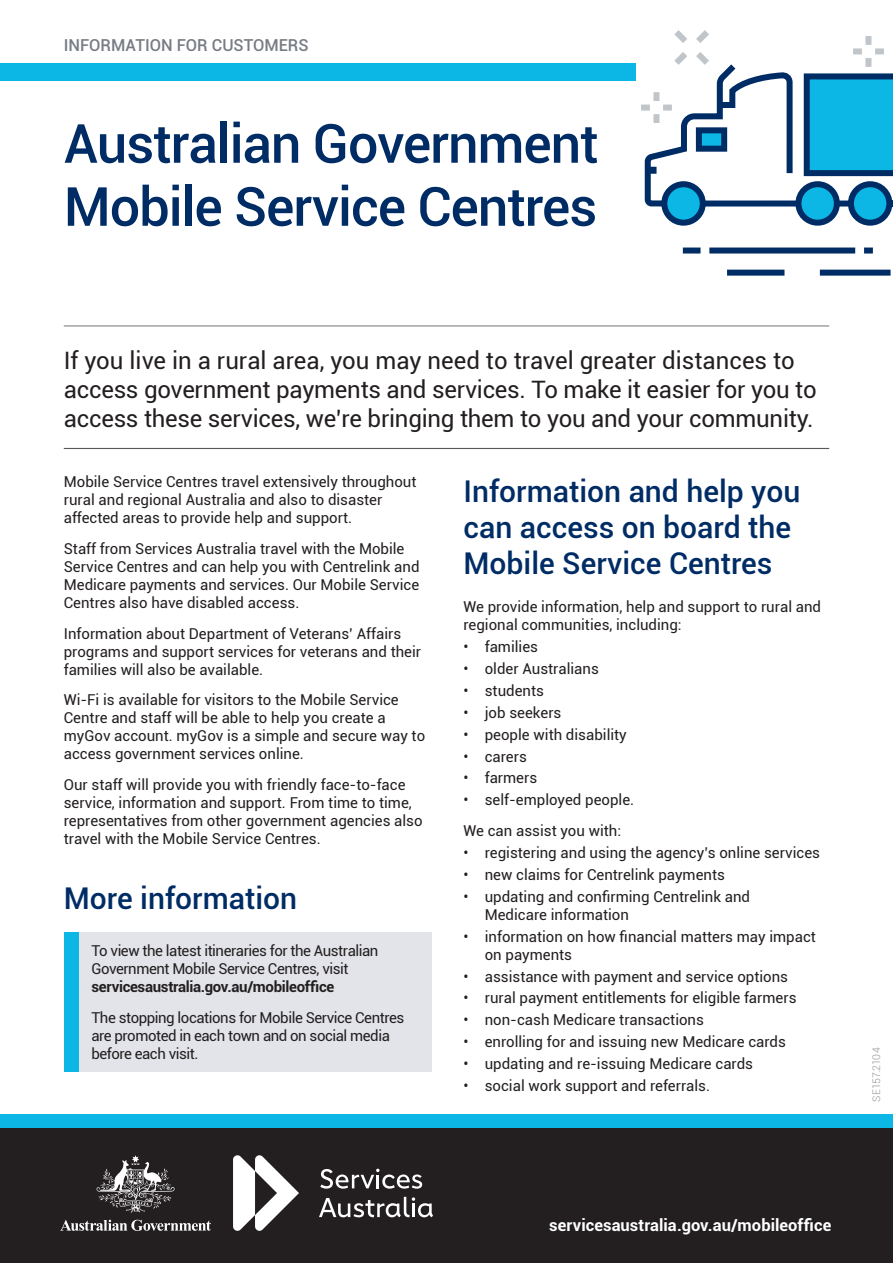
<style>
.page{position:relative;width:893px;height:1263px;background:#fff}
.page>*{position:absolute;margin:0;border:0;box-sizing:border-box;transform-origin:0 0}
.t1{font:500 54px/63px "Roboto";letter-spacing:-.02em;color:#002c65}
.t2{font:500 30px/36px "Roboto";color:#002c65}
.t3{font:24px/28.8px "Roboto";letter-spacing:-.01em;color:#231f20}
.t4{font:700 16.5px "Roboto";letter-spacing:.005em;color:#fff}
.t5{font:500 16.5px "Roboto";color:#777b83}
.t6{font:15px/18px "Roboto";color:#231f20}
.t7{font:15px/18px "Roboto";letter-spacing:-.03em;color:#231f20}
.t8{font:700 15px "Roboto";letter-spacing:-.025em;color:#231f20}
.t9{font:300 10.5px "Roboto";letter-spacing:.01em;color:#939598}
</style>
<div class="page">
<div style="left:0;top:64px;width:636px;height:17px;background:#0cb6e5"></div>
<div style="left:0;top:1123px;width:893px;height:140px;background:#231f20"></div>
<div style="left:0;top:1114px;width:893px;height:13px;background:#0cb6e5"></div>
<svg style="left:233px;top:1155px;width:66px;height:76px"></svg>
<svg style="left:320px;top:1169px;width:102px;height:19px"></svg>
<svg style="left:319px;top:1197px;width:114px;height:20px"></svg>
<svg style="left:60px;top:1220px;width:151px;height:11px"></svg>
<svg style="left:96px;top:1155px;width:79px;height:57px"></svg>
<div style="left:709px;top:247px;width:146px;height:6px;background:#002c65"></div>
<div style="left:683px;top:247px;width:17px;height:6px;background:#002c65"></div>
<div style="left:864px;top:247px;width:9px;height:6px;background:#002c65"></div>
<div style="left:727px;top:270px;width:57px;height:6px;background:#002c65"></div>
<div style="left:820px;top:270px;width:71px;height:6px;background:#002c65"></div>
<svg style="left:664px;top:184px;width:39px;height:39px"></svg>
<div style="left:661px;top:181px;width:45px;height:45px;border:6px solid #002c65;border-radius:50%"></div>
<svg style="left:798px;top:184px;width:39px;height:39px"></svg>
<div style="left:795px;top:181px;width:45px;height:45px;border:6px solid #002c65;border-radius:50%"></div>
<svg style="left:851px;top:184px;width:38px;height:39px"></svg>
<div style="left:848px;top:181px;width:44px;height:45px;border:6px solid #002c65;border-radius:50%"></div>
<svg style="left:635px;top:30px;width:258px;height:179px"></svg>
<hr style="left:64px;top:325px;width:765px;height:1px;background:#808285">
<hr style="left:64px;top:448px;width:765px;height:1px;background:#57585a">
<div style="left:64px;top:932px;width:15px;height:139px;background:#0cb6e5"></div>
<div style="left:79px;top:932px;width:353px;height:139px;background:#e2e4e9"></div>
<p class="t5" style="left:64px;top:33px;width:246px">INFORMATION FOR CUSTOMERS</p>
<h1 class="t1" style="left:64px;top:110px;width:536px">Australian Government<br>Mobile Service Centres</h1>
<h3 class="t3" style="left:64px;top:345px;width:754px">If you live in a rural area, you may need to travel greater distances to access government payments and services. To make it easier for you to access these services, we’re bringing them to you and your community.</h3>
<p class="t6" style="left:64px;top:472px;width:354px">Mobile Service Centres travel extensively throughout rural and regional Australia and also to disaster affected areas to provide help and support.</p>
<p class="t6" style="left:64px;top:539px;width:357px">Staff from Services Australia travel with the Mobile Service Centres and can help you with Centrelink and Medicare payments and services. Our Mobile Service Centres also have disabled access.</p>
<p class="t6" style="left:64px;top:624px;width:359px">Information about Department of Veterans’ Affairs programs and support services for veterans and their families will also be available.</p>
<p class="t6" style="left:64px;top:690px;width:363px">Wi-Fi is available for visitors to the Mobile Service Centre and staff will be able to help you create a myGov account. myGov is a simple and secure way to access government services online.</p>
<p class="t6" style="left:64px;top:775px;width:360px">Our staff will provide you with friendly face-to-face service, information and support. From time to time, representatives from other government agencies also travel with the Mobile Service Centres.</p>
<h2 class="t2" style="left:64px;top:879px;width:235px">More information</h2>
<p class="t7" style="left:91px;top:941px;width:289px">To view the latest itineraries for the Australian<br>Government Mobile Service Centres, visit</p>
<p class="t8" style="left:91px;top:976px;width:244px">servicesaustralia.gov.au/mobileoffice</p>
<p class="t7" style="left:91px;top:1007px;width:314px">The stopping locations for Mobile Service Centres are promoted in each town and on social media before each visit.</p>
<h2 class="t2" style="left:463px;top:472px;width:338px">Information and help you can access on board the<br>Mobile Service Centres</h2>
<p class="t6" style="left:463px;top:597px;width:359px">We provide information, help and support to rural and regional communities, including:</p>
<p class="t6" style="left:463px;top:637px;width:76px">• families</p>
<p class="t6" style="left:463px;top:659px;width:137px">• older Australians</p>
<p class="t6" style="left:463px;top:681px;width:82px">• students</p>
<p class="t6" style="left:463px;top:703px;width:99px">• job seekers</p>
<p class="t6" style="left:463px;top:725px;width:165px">• people with disability</p>
<p class="t6" style="left:463px;top:747px;width:65px">• carers</p>
<p class="t6" style="left:463px;top:768px;width:75px">• farmers</p>
<p class="t6" style="left:463px;top:784px;width:172px;line-height:30.8px">• self-employed people.<br>We can assist you with:</p>
<p class="t6" style="left:463px;top:843px;width:358px">• registering and using the agency’s online services</p>
<p class="t6" style="left:463px;top:865px;width:263px">• new claims for Centrelink payments</p>
<p class="t6" style="left:485px;top:887px;width:267px;text-indent:-21px">• updating and confirming Centrelink and<br>Medicare information</p>
<p class="t6" style="left:485px;top:927px;width:333px;text-indent:-21px">• information on how financial matters may impact on payments</p>
<p class="t6" style="left:463px;top:967px;width:326px">• assistance with payment and service options</p>
<p class="t6" style="left:463px;top:988px;width:335px">• rural payment entitlements for eligible farmers</p>
<p class="t6" style="left:463px;top:1010px;width:242px">• non-cash Medicare transactions</p>
<p class="t6" style="left:463px;top:1032px;width:324px">• enrolling for and issuing new Medicare cards</p>
<p class="t6" style="left:463px;top:1054px;width:291px">• updating and re-issuing Medicare cards</p>
<p class="t6" style="left:463px;top:1076px;width:248px">• social work support and referrals.</p>
<p class="t9" style="left:869px;top:1101px;width:56px;rotate:-90deg">SE157.2104</p>
<p class="t4" style="left:549px;top:1213px;width:283px">servicesaustralia.gov.au/mobileoffice</p>
</div>
